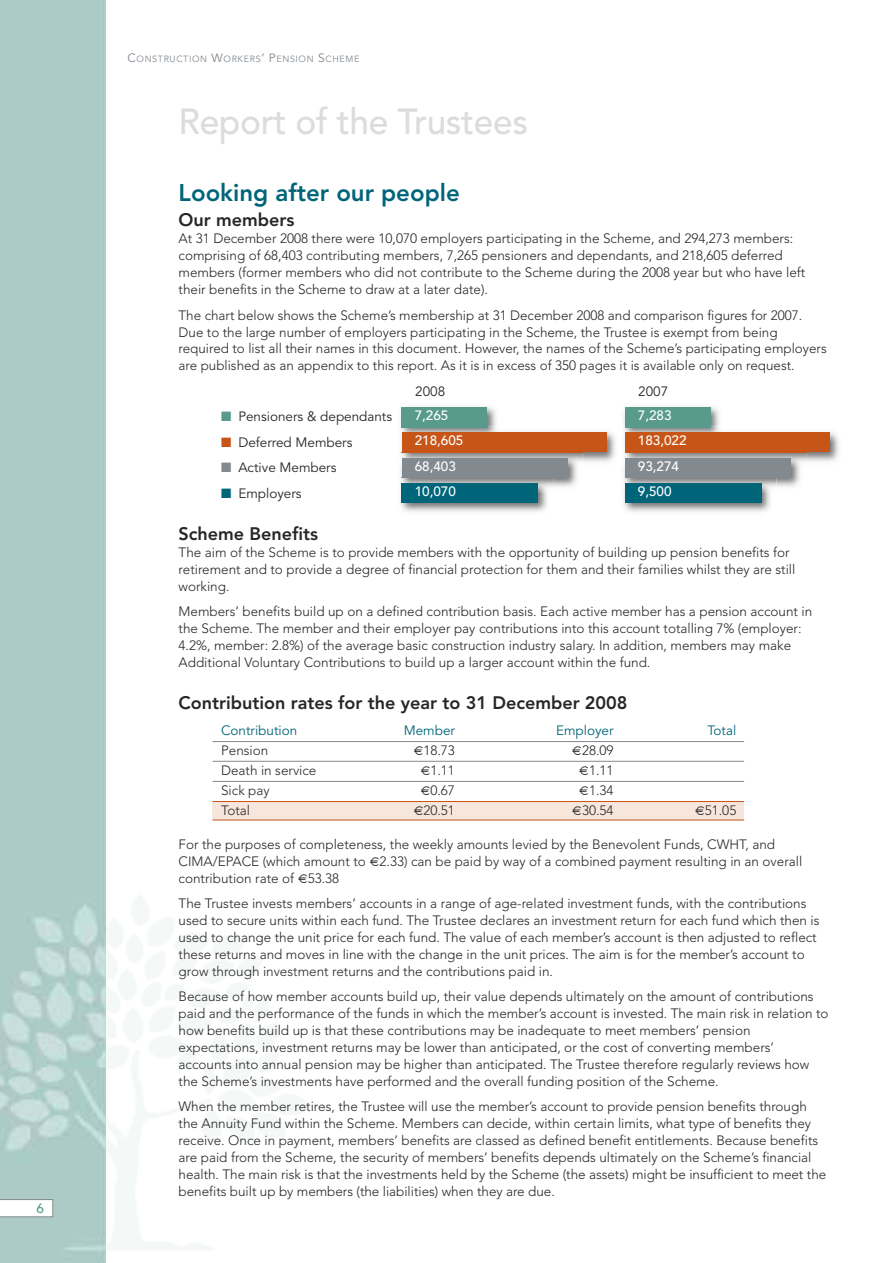
<style>
.page{position:relative;width:893px;height:1263px;background:#fff}
.page>*{position:absolute;margin:0;border:0;box-sizing:border-box;transform-origin:0 0}
.t1{font:500 36px "Avenir";letter-spacing:-.01em;color:#dadcdd}
.t2{font:800 24px "Avenir";color:#006579}
.t3{font:800 18px "Avenir";color:#272627}
.t4{font:300 13.5px/17px "Avenir";color:#272627}
.t5{font:13.5px "Avenir";color:#272627}
.t6{font:500 13.5px/25.3px "Avenir";color:#fff}
.t7{font:13.5px "Avenir";color:#006579}
.t8{font:500 13.5px "Avenir";color:#589a8c}
.t9{font:9px "Avenir";letter-spacing:.065em;color:#82898f}
.s1{font-size:12px}
.s2{color:#589a8c}
.s3{color:#c75518}
.s4{color:#82898f}
.s5{color:#006579}
</style>
<div class="page">
<img style="left:0;top:0;width:106px;height:1263px">
<div style="left:213px;top:801px;width:531px;height:19px;background:#f7e6dc"></div>
<svg style="left:0;top:1199px;width:53px;height:18px"></svg>
<hr style="left:213px;top:741px;width:531px;height:1px;background:#82898f">
<hr style="left:213px;top:761px;width:531px;height:1px;background:#82898f">
<hr style="left:213px;top:781px;width:531px;height:1px;background:#82898f">
<hr style="left:213px;top:801px;width:531px;height:1px;background:#c75518">
<hr style="left:213px;top:820px;width:531px;height:1px;background:#c75518">
<img style="left:623px;top:406px;width:96px;height:20px">
<div style="left:625px;top:407px;width:85px;height:20px;background:#589a8c"></div>
<img style="left:624px;top:426px;width:215px;height:36px">
<img style="left:625px;top:426px;width:85px;height:1px">
<div style="left:625px;top:432px;width:204px;height:20px;background:#c75518"></div>
<img style="left:623px;top:467px;width:177px;height:20px">
<img style="left:624px;top:452px;width:182px;height:15px">
<img style="left:625px;top:452px;width:181px;height:1px">
<div style="left:625px;top:458px;width:166px;height:20px;background:#82898f"></div>
<img style="left:623px;top:477px;width:153px;height:35px">
<img style="left:625px;top:477px;width:151px;height:1px">
<div style="left:625px;top:483px;width:136px;height:20px;background:#006579"></div>
<img style="left:400px;top:406px;width:96px;height:20px">
<div style="left:402px;top:407px;width:85px;height:20px;background:#589a8c"></div>
<img style="left:401px;top:432px;width:214px;height:30px">
<img style="left:401px;top:426px;width:96px;height:16px">
<img style="left:402px;top:426px;width:85px;height:1px">
<div style="left:402px;top:432px;width:204px;height:20px;background:#c75518"></div>
<img style="left:400px;top:452px;width:183px;height:35px">
<img style="left:402px;top:452px;width:181px;height:1px">
<div style="left:402px;top:458px;width:166px;height:20px;background:#82898f"></div>
<img style="left:400px;top:477px;width:153px;height:35px">
<img style="left:402px;top:477px;width:151px;height:1px">
<div style="left:402px;top:483px;width:136px;height:20px;background:#006579"></div>
<p class="t8" style="left:36px;top:1203px;width:9px">6</p>
<p class="t9" style="left:128px;top:55px;width:233px"><span class="s1">C</span>ONSTRUCTION <span class="s1">W</span>ORKERS<span class="s1">’ P</span>ENSION <span class="s1">S</span>CHEME</p>
<h1 class="t1" style="left:179px;top:106px;width:351px">Report of the Trustees</h1>
<h2 class="t2" style="left:179px;top:183px;width:283px">Looking after our people</h2>
<h3 class="t3" style="left:179px;top:213px;width:117px">Our members</h3>
<p class="t4" style="left:179px;top:231px;width:628px">At 31 December 2008 there were 10,070 employers participating in the Scheme, and 294,273 members: comprising of 68,403 contributing members, 7,265 pensioners and dependants, and 218,605 deferred members (former members who did not contribute to the Scheme during the 2008 year but who have left their benefits in the Scheme to draw at a later date).</p>
<p class="t4" style="left:179px;top:307px;width:650px">The chart below shows the Scheme’s membership at 31 December 2008 and comparison figures for 2007.<br>Due to the large number of employers participating in the Scheme, the Trustee is exempt from being required to list all their names in this document. However, the names of the Scheme’s participating employers are published as an appendix to this report. As it is in excess of 350 pages it is available only on request.</p>
<p class="t5" style="left:415px;top:386px;width:31px">2008</p>
<p class="t5" style="left:638px;top:386px;width:31px">2007</p>
<p class="t5" style="left:221px;top:411px;width:173px"><span class="s2">■</span> Pensioners &amp; dependants</p>
<p class="t5" style="left:221px;top:436px;width:133px"><span class="s3">■</span> Deferred Members</p>
<p class="t5" style="left:221px;top:462px;width:117px"><span class="s4">■</span> Active Members</p>
<p class="t5" style="left:221px;top:487px;width:82px"><span class="s5">■</span> Employers</p>
<h3 class="t3" style="left:179px;top:526px;width:141px">Scheme Benefits</h3>
<p class="t4" style="left:179px;top:545px;width:618px">The aim of the Scheme is to provide members with the opportunity of building up pension benefits for retirement and to provide a degree of financial protection for them and their families whilst they are still working.</p>
<p class="t4" style="left:179px;top:604px;width:635px">Members’ benefits build up on a defined contribution basis. Each active member has a pension account in the Scheme. The member and their employer pay contributions into this account totalling 7% (employer:<br>4.2%, member: 2.8%) of the average basic construction industry salary. In addition, members may make Additional Voluntary Contributions to build up a larger account within the fund.</p>
<h3 class="t3" style="left:179px;top:696px;width:450px">Contribution rates for the year to 31 December 2008</h3>
<p class="t7" style="left:221px;top:724px;width:78px">Contribution</p>
<p class="t7" style="left:404px;top:724px;width:53px">Member</p>
<p class="t7" style="left:556px;top:724px;width:59px">Employer</p>
<p class="t7" style="left:707px;top:724px;width:30px">Total</p>
<p class="t4" style="left:221px;top:743px;width:49px">Pension</p>
<p class="t4" style="left:423px;top:743px;width:33px">18.73</p>
<p class="t4" style="left:582px;top:743px;width:33px">28.09</p>
<p class="t4" style="left:221px;top:763px;width:97px">Death in service</p>
<p class="t4" style="left:430px;top:763px;width:26px">1.11</p>
<p class="t4" style="left:589px;top:763px;width:26px">1.11</p>
<p class="t4" style="left:221px;top:783px;width:50px">Sick pay</p>
<p class="t4" style="left:430px;top:783px;width:26px">0.67</p>
<p class="t4" style="left:589px;top:783px;width:26px">1.34</p>
<p class="t4" style="left:221px;top:803px;width:30px">Total</p>
<p class="t4" style="left:423px;top:803px;width:33px">20.51</p>
<p class="t4" style="left:582px;top:803px;width:33px">30.54</p>
<p class="t4" style="left:705px;top:803px;width:33px">51.05</p>
<p class="t4" style="left:179px;top:837px;width:625px">For the purposes of completeness, the weekly amounts levied by the Benevolent Funds, CWHT, and<br>CIMA/EPACE (which amount to 2.33) can be paid by way of a combined payment resulting in an overall contribution rate of 53.38</p>
<p class="t4" style="left:179px;top:896px;width:642px">The Trustee invests members’ accounts in a range of age-related investment funds, with the contributions used to secure units within each fund. The Trustee declares an investment return for each fund which then is used to change the unit price for each fund. The value of each member’s account is then adjusted to reflect these returns and moves in line with the change in the unit prices. The aim is for the member’s account to grow through investment returns and the contributions paid in.</p>
<p class="t4" style="left:179px;top:989px;width:651px">Because of how member accounts build up, their value depends ultimately on the amount of contributions paid and the performance of the funds in which the member’s account is invested. The main risk in relation to how benefits build up is that these contributions may be inadequate to meet members’ pension expectations, investment returns may be lower than anticipated, or the cost of converting members’ accounts into annual pension may be higher than anticipated. The Trustee therefore regularly reviews how the Scheme’s investments have performed and the overall funding position of the Scheme.</p>
<p class="t4" style="left:179px;top:1099px;width:649px">When the member retires, the Trustee will use the member’s account to provide pension benefits through the Annuity Fund within the Scheme. Members can decide, within certain limits, what type of benefits they receive. Once in payment, members’ benefits are classed as defined benefit entitlements. Because benefits are paid from the Scheme, the security of members’ benefits depends ultimately on the Scheme’s financial health. The main risk is that the investments held by the Scheme (the assets) might be insufficient to meet the benefits built up by members (the liabilities) when they are due.</p>
<p class="t6" style="left:415px;top:404px;width:50px">7,265<br>218,605<br>68,403<br>10,070</p>
<p class="t6" style="left:638px;top:404px;width:50px">7,283<br>183,022<br>93,274<br>9,500</p>
</div>
